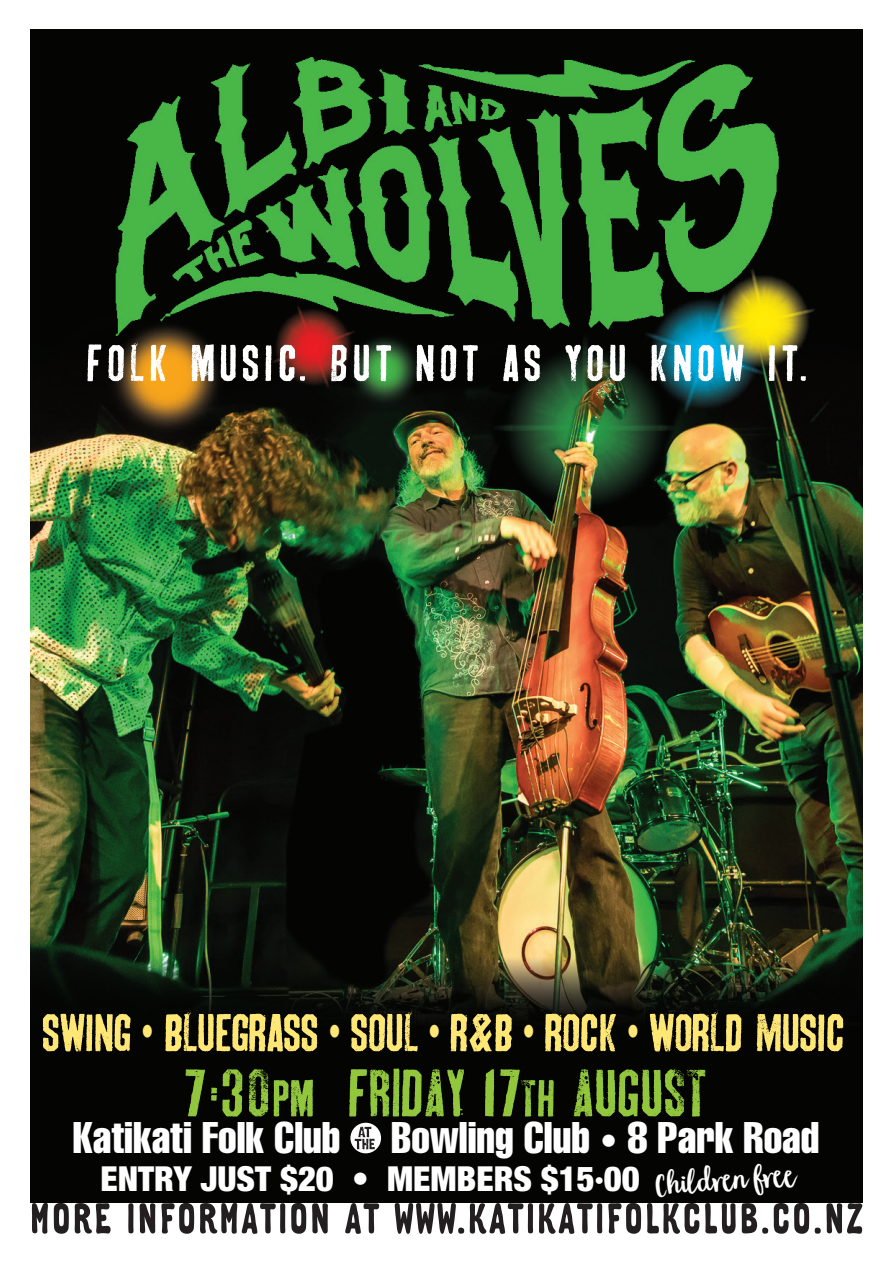
<style>
.page{position:relative;width:893px;height:1263px;background:#fff}
.page>*{position:absolute;margin:0;border:0;box-sizing:border-box;transform-origin:0 0}
.t1{font:67.5px "Skin&Bones";color:#92c73d}
.t2{font:54px "Skin&Bones";color:#ffe776}
.t3{font:52.5px "Skin&Bones";letter-spacing:.1em;color:#fff}
.t4{font:extra-condensed 43.5px "Helvetica";color:#fff}
.t5{font:900 condensed 34.5px "Helvetica Neue LT Std";color:#fff}
.t6{font:34.5px "Garden Grown";color:#fff}
.s1{font-family:"Helvetica Neue LT Std";font-weight:800;font-stretch:condensed;font-size:36px}
.s2{font-size:52.5px}
.s3{font-family:"Helvetica Neue LT Std";font-weight:900;font-stretch:condensed;font-size:34.5px}
</style>
<div class="page">
<svg style="left:32px;top:1203px;width:830px;height:31px"></svg>
<img style="left:30px;top:30px;width:833px;height:1172px">
<svg style="left:350px;top:1123px;width:31px;height:30px"></svg>
<svg style="left:355px;top:1127px;width:20px;height:22px"></svg>
<p class="t3" style="left:86px;top:332px;width:723px">FOLK MUSIC. BUT NOT AS YOU KNOW IT.</p>
<p class="t2" style="left:43px;top:1001px;width:804px">SWING <span class="s1">•</span> BLUEGRASS <span class="s1">•</span> SOUL <span class="s1">•</span> R&amp;B <span class="s1">•</span> ROCK <span class="s1">•</span> WORLD MUSIC</p>
<p class="t1" style="left:182px;top:1054px;width:526px">7:30<span class="s2">PM</span> FRIDAY 17<span class="s2">TH</span> AUGUST</p>
<p class="t4" style="left:73px;top:1110px;width:748px">Katikati Folk Club Bowling Club <span class="s3">•</span> 8 Park Road</p>
<p class="t5" style="left:101px;top:1158px;width:541px">ENTRY JUST $20 • MEMBERS $15·00</p>
<p class="t6" style="left:655px;top:1163px;width:141px;rotate:-4deg">Children free</p>
</div>
